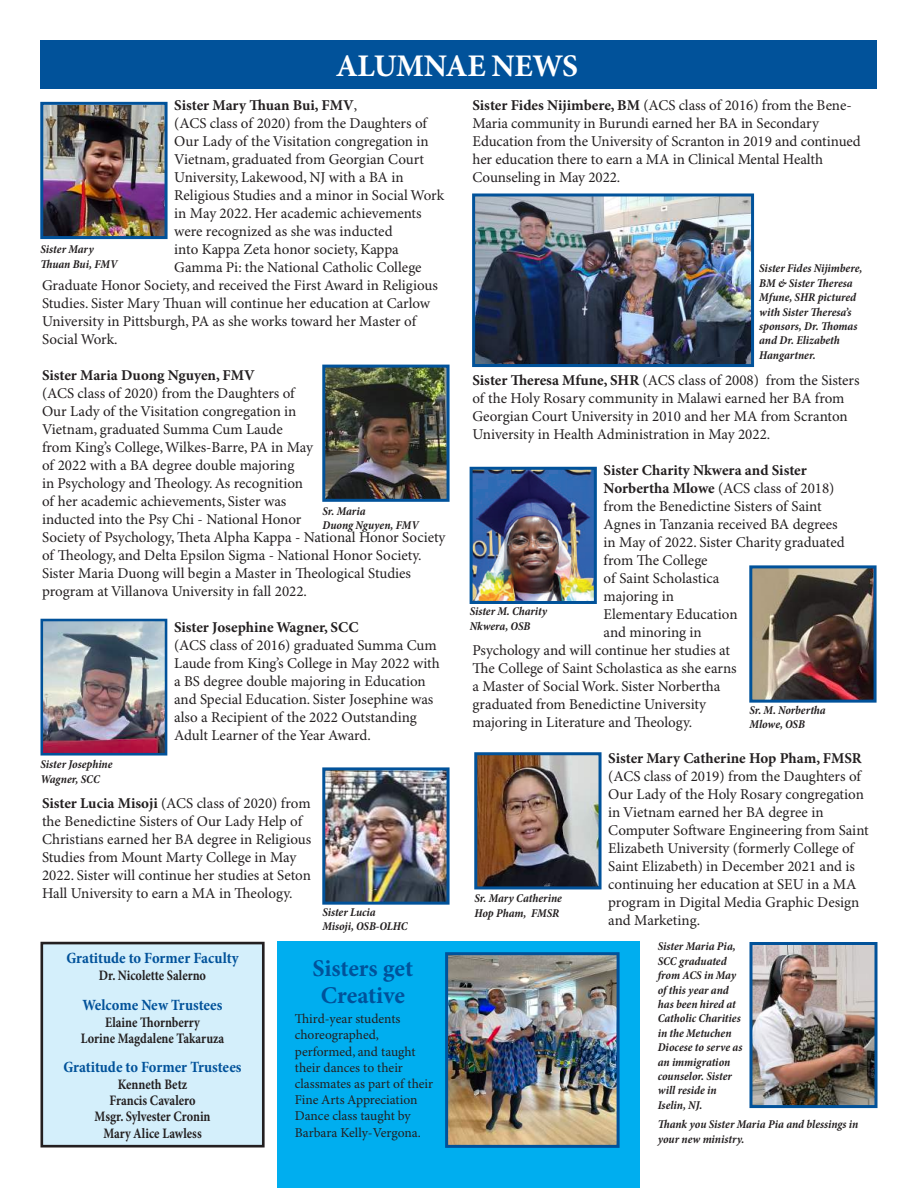
<style>
.page{position:relative;width:918px;height:1188px;background:#fff}
.page>*{position:absolute;margin:0;border:0;box-sizing:border-box;transform-origin:0 0}
.t1{font:700 31.5px "Minion Pro";letter-spacing:-.01em;color:#fff}
.t2{font:700 24px/26.4px "Minion Pro";letter-spacing:-.005em;color:#01529a;text-align:center}
.t3{font:700 condensed 15.75px "Minion Pro";letter-spacing:-.005em;color:#01529a}
.t4{font:15px/18px "Minion Pro";color:#231f20}
.t5{font:700 15px "Minion Pro";letter-spacing:-.005em;color:#231f20}
.t6{font:700 14.4px/16.4px "Minion Pro";color:#231f20;text-align:center;scale:.85 1}
.t7{font:13.5px/16.2px "Minion Pro";color:#231f20}
.t8{font:italic 700 condensed 12px/14.4px "Minion Pro";letter-spacing:-.005em;color:#231f20}
.s1{font-weight:700}
.s2{font-weight:400}
</style>
<div class="page">
<div style="left:40px;top:40px;width:838px;height:49px;background:#01529a"></div>
<img style="left:44px;top:106px;width:120px;height:129px">
<div style="left:40px;top:102px;width:128px;height:137px;border:3px solid #01529a"></div>
<img style="left:326px;top:369px;width:120px;height:129px">
<div style="left:322px;top:365px;width:128px;height:137px;border:3px solid #01529a"></div>
<img style="left:45px;top:623px;width:118px;height:129px">
<div style="left:41px;top:619px;width:126px;height:137px;border:3px solid #01529a"></div>
<img style="left:476px;top:197px;width:274px;height:166px">
<div style="left:472px;top:193px;width:282px;height:174px;border:3px solid #01529a"></div>
<img style="left:474px;top:471px;width:119px;height:129px">
<div style="left:470px;top:467px;width:127px;height:137px;border:3px solid #01529a"></div>
<img style="left:753px;top:569px;width:120px;height:130px">
<div style="left:749px;top:565px;width:128px;height:138px;border:3px solid #01529a"></div>
<img style="left:478px;top:756px;width:120px;height:129px">
<div style="left:474px;top:752px;width:128px;height:137px;border:3px solid #01529a"></div>
<img style="left:326px;top:771px;width:120px;height:130px">
<div style="left:322px;top:767px;width:128px;height:138px;border:3px solid #01529a"></div>
<div style="left:278px;top:942px;width:362px;height:246px;background:#00aeef"></div>
<img style="left:449px;top:956px;width:167px;height:188px">
<div style="left:445px;top:952px;width:175px;height:196px;border:3px solid #01529a"></div>
<img style="left:753px;top:946px;width:121px;height:158px">
<div style="left:749px;top:942px;width:129px;height:166px;border:3px solid #01529a"></div>
<div style="left:42px;top:943px;width:221px;height:203px;background:#d4effb"></div>
<div style="left:41px;top:942px;width:224px;height:205px;border:3px solid #231f20"></div>
<h1 class="t1" style="left:336px;top:47px;width:244px">ALUMNAE NEWS</h1>
<p class="t4" style="left:472px;top:97px;width:390px"><span class="s1">Sister Fides Nijimbere, BM</span> (ACS class of 2016) from the Bene-Maria community in Burundi earned her BA in Secondary Education from the University of Scranton in 2019 and continued her education there to earn a MA in Clinical Mental Health Counseling in May 2022.</p>
<p class="t5" style="left:174px;top:97px;width:184px">Sister Mary Thuan Bui, FMV<span class="s2">,</span></p>
<p class="t4" style="left:174px;top:115px;width:254px">(ACS class of 2020) from the Daughters of</p>
<p class="t4" style="left:174px;top:133px;width:256px">Our Lady of the Visitation congregation in</p>
<p class="t4" style="left:174px;top:151px;width:251px">Vietnam, graduated from Georgian Court</p>
<p class="t4" style="left:174px;top:169px;width:231px">University, Lakewood, NJ with a BA in</p>
<p class="t4" style="left:174px;top:187px;width:271px">Religious Studies and a minor in Social Work</p>
<p class="t4" style="left:174px;top:205px;width:249px">in May 2022. Her academic achievements</p>
<p class="t4" style="left:174px;top:223px;width:220px">were recognized as she was inducted</p>
<p class="t4" style="left:174px;top:241px;width:226px">into Kappa Zeta honor society, Kappa</p>
<p class="t4" style="left:174px;top:259px;width:249px">Gamma Pi: the National Catholic College</p>
<p class="t4" style="left:42px;top:277px;width:397px">Graduate Honor Society, and received the First Award in Religious</p>
<p class="t4" style="left:42px;top:295px;width:390px">Studies. Sister Mary Thuan will continue her education at Carlow</p>
<p class="t4" style="left:42px;top:313px;width:376px">University in Pittsburgh, PA as she works toward her Master of</p>
<p class="t4" style="left:42px;top:331px;width:77px">Social Work.</p>
<p class="t5" style="left:42px;top:367px;width:214px">Sister Maria Duong Nguyen, FMV</p>
<p class="t4" style="left:42px;top:385px;width:405px">(ACS class of 2020) from the Daughters of<br>Our Lady of the Visitation congregation in<br>Vietnam, graduated Summa Cum Laude<br>from King’s College, Wilkes-Barre, PA in May<br>of 2022 with a BA degree double majoring<br>in Psychology and Theology. As recognition<br>of her academic achievements, Sister was<br>inducted into the Psy Chi - National Honor<br>Society of Psychology, Theta Alpha Kappa - National Honor Society of Theology, and Delta Epsilon Sigma - National Honor Society.<br>Sister Maria Duong will begin a Master in Theological Studies program at Villanova University in fall 2022.</p>
<p class="t5" style="left:174px;top:619px;width:186px">Sister Josephine Wagner, SCC</p>
<p class="t4" style="left:174px;top:637px;width:267px">(ACS class of 2016) graduated Summa Cum Laude from King’s College in May 2022 with a BS degree double majoring in Education and Special Education. Sister Josephine was also a Recipient of the 2022 Outstanding Adult Learner of the Year Award.</p>
<p class="t8" style="left:40px;top:242px;width:78px">Sister Mary<br>Thuan Bui, FMV</p>
<p class="t8" style="left:759px;top:261px;width:105px">Sister Fides Nijimbere,<br>BM &amp; Sister Theresa<br>Mfune, SHR pictured with Sister Theresa’s sponsors, Dr. Thomas and Dr. Elizabeth<br>Hangartner.</p>
<p class="t4" style="left:472px;top:372px;width:389px"><span class="s1">Sister Theresa Mfune, SHR</span> (ACS class of 2008) from the Sisters of the Holy Rosary community in Malawi earned her BA from Georgian Court University in 2010 and her MA from Scranton University in Health Administration in May 2022.</p>
<p class="t5" style="left:604px;top:461px;width:205px">Sister Charity Nkwera and Sister</p>
<p class="t4" style="left:604px;top:480px;width:232px"><span class="s1">Norbertha Mlowe</span> (ACS class of 2018)</p>
<p class="t4" style="left:604px;top:498px;width:220px">from the Benedictine Sisters of Saint</p>
<p class="t4" style="left:604px;top:516px;width:236px">Agnes in Tanzania received BA degrees</p>
<p class="t4" style="left:604px;top:534px;width:243px">in May of 2022. Sister Charity graduated</p>
<p class="t4" style="left:604px;top:552px;width:106px">from The College</p>
<p class="t4" style="left:604px;top:570px;width:117px">of Saint Scholastica</p>
<p class="t4" style="left:604px;top:588px;width:72px">majoring in</p>
<p class="t4" style="left:604px;top:606px;width:135px">Elementary Education</p>
<p class="t4" style="left:604px;top:624px;width:100px">and minoring in</p>
<p class="t4" style="left:472px;top:642px;width:259px">Psychology and will continue her studies at</p>
<p class="t4" style="left:472px;top:660px;width:266px">The College of Saint Scholastica as she earns</p>
<p class="t4" style="left:472px;top:678px;width:250px">a Master of Social Work. Sister Norbertha</p>
<p class="t4" style="left:472px;top:696px;width:235px">graduated from Benedictine University</p>
<p class="t4" style="left:472px;top:714px;width:221px">majoring in Literature and Theology.</p>
<p class="t5" style="left:608px;top:749px;width:255px">Sister Mary Catherine Hop Pham, FMSR</p>
<p class="t4" style="left:608px;top:768px;width:262px">(ACS class of 2019) from the Daughters of Our Lady of the Holy Rosary congregation in Vietnam earned her BA degree in Computer Software Engineering from Saint Elizabeth University (formerly College of Saint Elizabeth) in December 2021 and is continuing her education at SEU in a MA program in Digital Media Graphic Design and Marketing.</p>
<p class="t8" style="left:322px;top:503px;width:98px">Sr. Maria<br>Duong Nguyen, FMV</p>
<p class="t8" style="left:470px;top:604px;width:79px">Sister M. Charity<br>Nkwera, OSB</p>
<p class="t8" style="left:750px;top:703px;width:78px">Sr. M. Norbertha<br>Mlowe, OSB</p>
<p class="t8" style="left:40px;top:757px;width:74px">Sister Josephine<br>Wagner, SCC</p>
<p class="t4" style="left:42px;top:795px;width:271px"><span class="s1">Sister Lucia Misoji</span> (ACS class of 2020) from the Benedictine Sisters of Our Lady Help of Christians earned her BA degree in Religious Studies from Mount Marty College in May 2022. Sister will continue her studies at Seton Hall University to earn a MA in Theology.</p>
<p class="t8" style="left:474px;top:891px;width:89px">Sr. Mary Catherine</p>
<p class="t8" style="left:322px;top:905px;width:55px">Sister Lucia</p>
<p class="t8" style="left:474px;top:906px;width:86px">Hop Pham, FMSR</p>
<p class="t8" style="left:322px;top:919px;width:87px">Misoji, OSB-OLHC</p>
<h2 class="t2" style="left:313px;top:956px;width:102px">Sisters get<br>Creative</h2>
<p class="t7" style="left:295px;top:1011px;width:140px">Third-year students choreographed, performed, and taught their dances to their classmates as part of their<br>Fine Arts Appreciation<br>Dance class taught by<br>Barbara Kelly-Vergona.</p>
<p class="t8" style="left:658px;top:939px;width:86px">Sister Maria Pia,<br>SCC graduated from ACS in May of this year and has been hired at<br>Catholic Charities in the Metuchen<br>Diocese to serve as an immigration counselor. Sister will reside in<br>Iselin, NJ.</p>
<p class="t8" style="left:658px;top:1117px;width:202px">Thank you Sister Maria Pia and blessings in your new ministry.</p>
<p class="t3" style="left:66px;top:947px;width:174px">Gratitude to Former Faculty</p>
<p class="t6" style="left:99px;top:968px;width:128px">Dr. Nicolette Salerno</p>
<p class="t3" style="left:83px;top:994px;width:142px">Welcome New Trustees</p>
<p class="t6" style="left:81px;top:1015px;width:171px">Elaine Thornberry<br>Lorine Magdalene Takaruza</p>
<p class="t3" style="left:63px;top:1057px;width:180px">Gratitude to Former Trustees</p>
<p class="t6" style="left:94px;top:1077px;width:138px">Kenneth Betz<br>Francis Cavalero<br>Msgr. Sylvester Cronin<br>Mary Alice Lawless</p>
</div>
